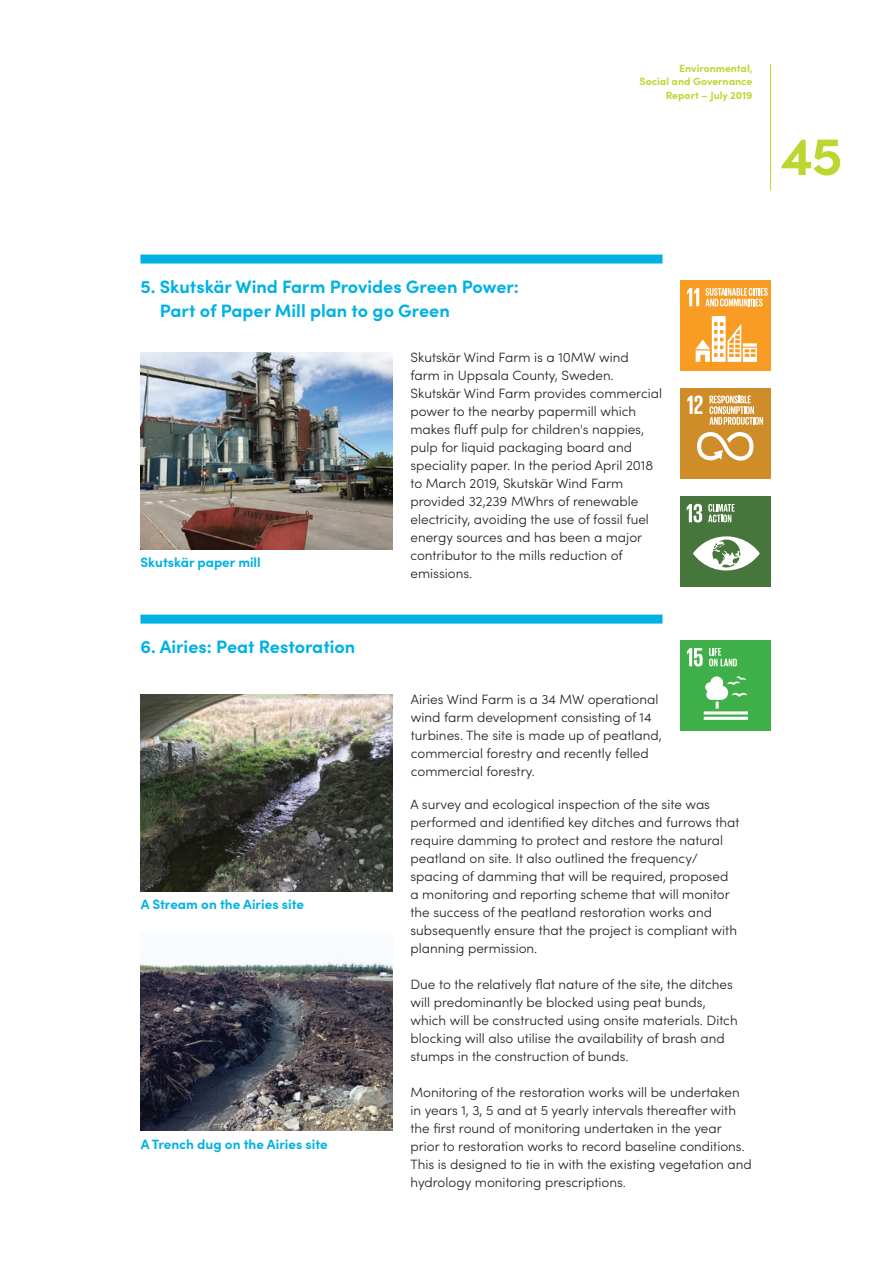
<style>
.page{position:relative;width:893px;height:1263px;background:#fff}
.page>*{position:absolute;margin:0;border:0;box-sizing:border-box;transform-origin:0 0}
.t1{font:700 54px "Sofia Pro";color:#bed630}
.t2{font:700 18px/24px "Sofia Pro";color:#00b2e3}
.t3{font:300 13.5px/18px "Sofia Pro";color:#231f20}
.t4{font:700 13.5px "Sofia Pro";color:#00b2e3}
.t5{font:700 10.5px/13.5px "Sofia Pro";color:#bed630;text-align:right}
</style>
<div class="page">
<div style="left:140px;top:255px;width:522px;height:9px;background:#00b2e3"></div>
<div style="left:680px;top:280px;width:91px;height:91px;background:#f89c24"></div>
<svg style="left:696px;top:316px;width:61px;height:46px"></svg>
<svg style="left:687px;top:288px;width:12px;height:18px"></svg>
<svg style="left:705px;top:288px;width:63px;height:18px"></svg>
<div style="left:680px;top:640px;width:91px;height:91px;background:#3eaf49"></div>
<hr style="left:704px;top:711px;width:44px;height:3px;background:#fff">
<hr style="left:704px;top:717px;width:44px;height:3px;background:#fff">
<svg style="left:705px;top:676px;width:42px;height:33px"></svg>
<svg style="left:687px;top:648px;width:16px;height:18px"></svg>
<svg style="left:709px;top:648px;width:28px;height:18px"></svg>
<div style="left:680px;top:388px;width:91px;height:90px;background:#cf8d29"></div>
<svg style="left:697px;top:432px;width:56px;height:29px"></svg>
<svg style="left:687px;top:395px;width:15px;height:19px"></svg>
<svg style="left:709px;top:396px;width:54px;height:29px"></svg>
<div style="left:680px;top:496px;width:91px;height:91px;background:#46763b"></div>
<svg style="left:693px;top:536px;width:67px;height:34px"></svg>
<svg style="left:687px;top:504px;width:15px;height:18px"></svg>
<svg style="left:708px;top:504px;width:27px;height:18px"></svg>
<img style="left:140px;top:352px;width:252px;height:197px">
<div style="left:140px;top:615px;width:522px;height:9px;background:#00b2e3"></div>
<img style="left:141px;top:694px;width:252px;height:197px">
<img style="left:140px;top:954px;width:252px;height:176px">
<hr style="left:770px;top:64px;width:1px;height:126px;background:#bed630">
<p class="t5" style="left:640px;top:61px;width:114px">Environmental,<br>Social and Governance<br>Report – July 2019</p>
<h1 class="t1" style="left:781px;top:114px;width:63px">45</h1>
<h2 class="t2" style="left:160px;top:274px;width:361px;text-indent:-19px">5. Skutskär Wind Farm Provides Green Power:<br>Part of Paper Mill plan to go Green</h2>
<p class="t4" style="left:140px;top:552px;width:122px">Skutskär paper mill</p>
<h2 class="t2" style="left:140px;top:634px;width:216px">6. Airies: Peat Restoration</h2>
<p class="t4" style="left:141px;top:894px;width:165px">A Stream on the Airies site</p>
<p class="t4" style="left:141px;top:1134px;width:189px">A Trench dug on the Airies site</p>
<p class="t3" style="left:410px;top:348px;width:253px">Skutskär Wind Farm is a 10MW wind<br>farm in Uppsala County, Sweden.<br>Skutskär Wind Farm provides commercial power to the nearby papermill which makes fluff pulp for children's nappies, pulp for liquid packaging board and speciality paper. In the period April 2018 to March 2019, Skutskär Wind Farm provided 32,239 MWhrs of renewable electricity, avoiding the use of fossil fuel energy sources and has been a major contributor to the mills reduction of emissions.</p>
<p class="t3" style="left:411px;top:690px;width:252px">Airies Wind Farm is a 34 MW operational wind farm development consisting of 14 turbines. The site is made up of peatland, commercial forestry and recently felled commercial forestry.</p>
<p class="t3" style="left:410px;top:795px;width:331px">A survey and ecological inspection of the site was performed and identified key ditches and furrows that require damming to protect and restore the natural peatland on site. It also outlined the frequency/ spacing of damming that will be required, proposed a monitoring and reporting scheme that will monitor the success of the peatland restoration works and subsequently ensure that the project is compliant with planning permission.</p>
<p class="t3" style="left:410px;top:975px;width:329px">Due to the relatively flat nature of the site, the ditches will predominantly be blocked using peat bunds, which will be constructed using onsite materials. Ditch blocking will also utilise the availability of brash and stumps in the construction of bunds.</p>
<p class="t3" style="left:410px;top:1083px;width:343px">Monitoring of the restoration works will be undertaken in years 1, 3, 5 and at 5 yearly intervals thereafter with the first round of monitoring undertaken in the year prior to restoration works to record baseline conditions.<br>This is designed to tie in with the existing vegetation and hydrology monitoring prescriptions.</p>
</div>
